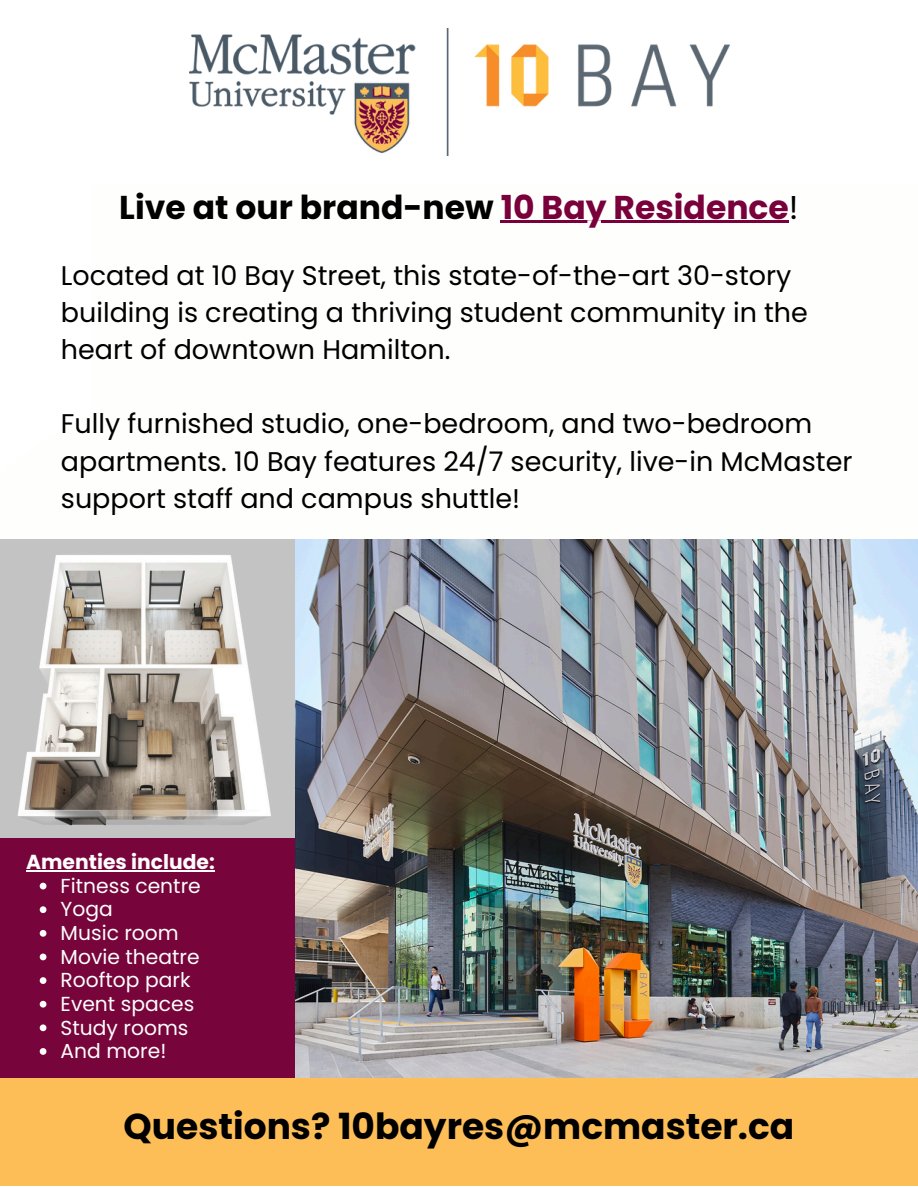
<style>
.page{position:relative;width:918px;height:1188px;background:#fff}
.page>*{position:absolute;margin:0;border:0;box-sizing:border-box;transform-origin:0 0}
.t1{font:700 36px "Poppins";color:#000}
.t2{font:700 33px "Poppins";color:#000}
.t3{font:27px/37.2px "Poppins";color:#000}
.t4{font:20.25px "Poppins";color:#fefefd}
.t5{font:700 20.25px "Poppins";color:#fefefd}
.s1{color:#7a003c}
.s2{font-weight:400}
</style>
<div class="page">
<img style="left:189px;top:29px;width:540px;height:127px">
<div style="left:0;top:1078px;width:918px;height:107px;background:#febe57"></div>
<img style="left:294px;top:539px;width:624px;height:539px">
<div style="left:0;top:758px;width:295px;height:320px;background:#77053b"></div>
<hr style="left:26px;top:870px;width:189px;height:1px;background:#fefefd">
<svg style="left:40px;top:883px;width:6px;height:6px"></svg>
<svg style="left:40px;top:906px;width:6px;height:7px"></svg>
<svg style="left:40px;top:930px;width:6px;height:7px"></svg>
<svg style="left:40px;top:954px;width:6px;height:6px"></svg>
<svg style="left:40px;top:977px;width:6px;height:7px"></svg>
<svg style="left:40px;top:1001px;width:6px;height:7px"></svg>
<svg style="left:40px;top:1024px;width:6px;height:7px"></svg>
<svg style="left:40px;top:1048px;width:6px;height:7px"></svg>
<hr style="left:501px;top:221px;width:288px;height:2px;background:#7a003c">
<img style="left:0;top:539px;width:294px;height:298px">
<p class="t2" style="left:119px;top:184px;width:681px">Live at our brand-new <span class="s1">10 Bay Residence</span><span class="s2">!</span></p>
<p class="t3" style="left:61px;top:257px;width:732px">Located at 10 Bay Street, this state-of-the-art 30-story</p>
<p class="t3" style="left:61px;top:294px;width:749px">building is creating a thriving student community in the heart of downtown Hamilton.</p>
<p class="t3" style="left:61px;top:405px;width:753px">Fully furnished studio, one-bedroom, and two-bedroom</p>
<p class="t3" style="left:61px;top:443px;width:793px">apartments. 10 Bay features 24/7 security, live-in McMaster support staff and campus shuttle!</p>
<h2 class="t5" style="left:26px;top:848px;width:190px">Amenties include:</h2>
<h3 class="t4" style="left:61px;top:872px;width:142px">Fitness centre</h3>
<h3 class="t4" style="left:61px;top:895px;width:54px">Yoga</h3>
<p class="t4" style="left:61px;top:919px;width:120px">Music room</p>
<h4 class="t4" style="left:61px;top:942px;width:141px">Movie theatre</h4>
<p class="t4" style="left:61px;top:966px;width:131px">Rooftop park</p>
<p class="t4" style="left:61px;top:990px;width:135px">Event spaces</p>
<p class="t4" style="left:61px;top:1013px;width:129px">Study rooms</p>
<p class="t4" style="left:61px;top:1037px;width:107px">And more!</p>
<h1 class="t1" style="left:124px;top:1101px;width:672px">Questions? 10bayres@mcmaster.ca</h1>
</div>
